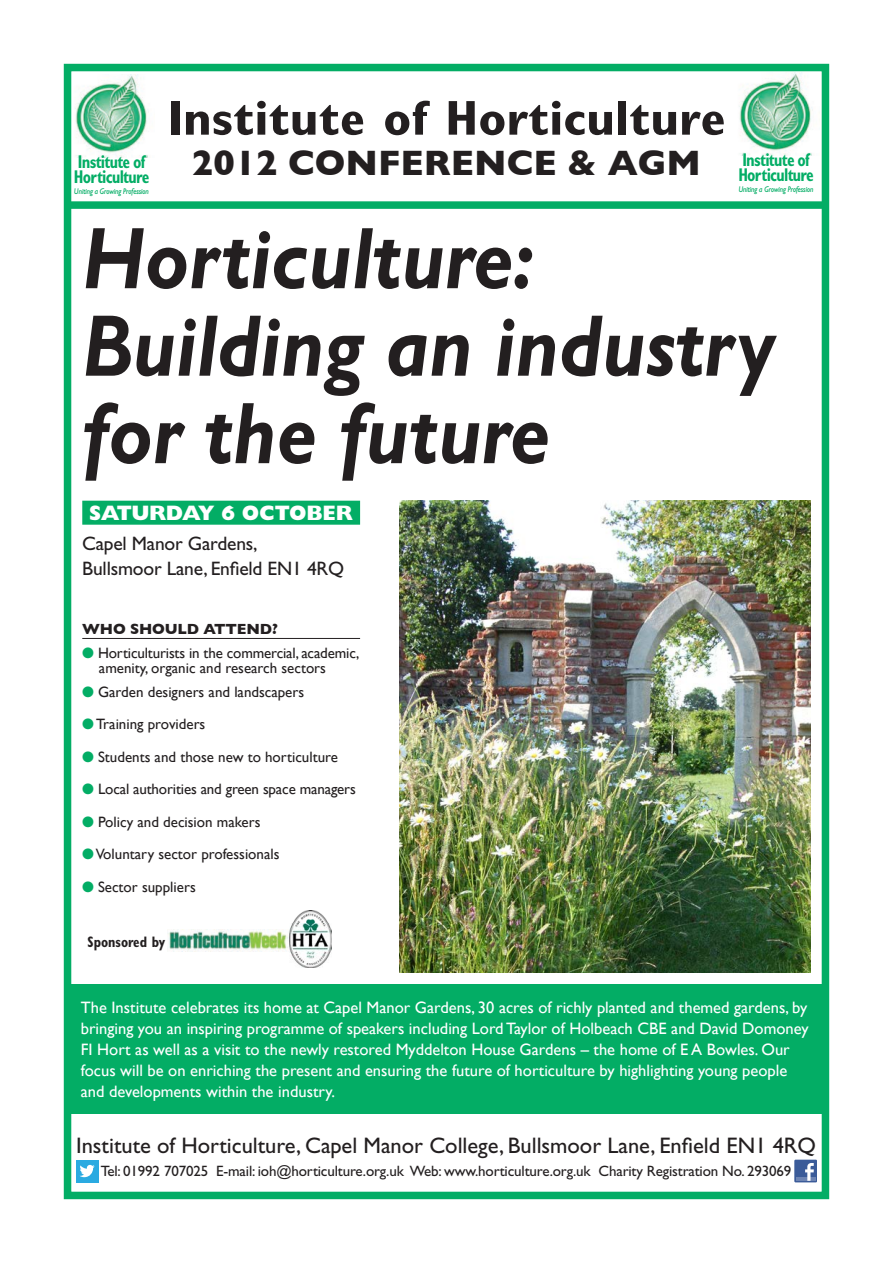
<style>
.page{position:relative;width:893px;height:1263px;background:#fff}
.page>*{position:absolute;margin:0;border:0;box-sizing:border-box;transform-origin:0 0}
.t1{font:italic 700 87.9px/87.4px "Gill Sans";color:#231f20;scale:.9 1}
.t2{font:700 condensed 49.2px "Gill Sans";color:#231f20;scale:1.1 1}
.t3{font:700 36px "Gill Sans";color:#231f20}
.t4{font:22.5px "Gill Sans";color:#231f20}
.t5{font:800 21px "Gill Sans";letter-spacing:-.01em;color:#fff}
.t6{font:19.5px "Gill Sans";letter-spacing:-.01em;color:#231f20}
.t7{font:700 condensed 18px/15px "Gill Sans BQ";letter-spacing:-.01em;color:#03ad65;scale:.9 1}
.t8{font:16.5px/21px "Gill Sans";color:#fff}
.t9{font:700 condensed 15.3px "Gill Sans";color:#231f20;scale:.9 1}
.t10{font:15px/15px "Gill Sans";color:#231f20}
.t11{font:15px "Gill Sans";letter-spacing:-.01em;color:#231f20}
.t12{font:700 15px "Gill Sans";letter-spacing:-.01em;color:#231f20}
.t13{font:italic 7.95px "Gill Sans BQ";letter-spacing:-.02em;color:#03ad65;scale:.9 1}
.s1{color:#03ad65}
</style>
<div class="page">
<img style="left:400px;top:500px;width:411px;height:472px">
<img style="left:739px;top:73px;width:74px;height:78px">
<svg style="left:740px;top:152px;width:72px;height:4px"></svg>
<img style="left:75px;top:75px;width:74px;height:78px">
<svg style="left:76px;top:154px;width:72px;height:4px"></svg>
<div style="left:68px;top:984px;width:758px;height:130px;background:#03ad65"></div>
<img style="left:289px;top:911px;width:43px;height:57px">
<img style="left:168px;top:929px;width:120px;height:22px">
<div style="left:64px;top:64px;width:765px;height:1135px;border:8px solid #03ad65"></div>
<div style="left:76px;top:1160px;width:22px;height:22px;background:#2aaae1"></div>
<svg style="left:79px;top:1165px;width:16px;height:12px"></svg>
<div style="left:794px;top:1160px;width:22px;height:22px;background:#3b5b99"></div>
<hr style="left:796px;top:1177px;width:19px;height:4px;background:#6d84b3">
<svg style="left:805px;top:1163px;width:9px;height:18px"></svg>
<div style="left:82px;top:501px;width:278px;height:24px;background:#03ad65"></div>
<hr style="left:82px;top:638px;width:278px;height:1px;background:#231f20">
<div style="left:68px;top:201px;width:757px;height:8px;background:#03ad65"></div>
<p class="t7" style="left:74px;top:154px;width:85px">Institute of<br>Horticulture</p>
<p class="t13" style="left:74px;top:186px;width:84px">Uniting a Growing Profession</p>
<p class="t2" style="left:167px;top:89px;width:509px">Institute of Horticulture</p>
<p class="t3" style="left:192px;top:142px;width:510px">2012 CONFERENCE &amp; AGM</p>
<p class="t7" style="left:739px;top:153px;width:85px">Institute of<br>Horticulture</p>
<p class="t13" style="left:739px;top:185px;width:84px">Uniting a Growing Profession</p>
<p class="t1" style="left:82px;top:217px;width:504px">Horticulture:</p>
<p class="t1" style="left:82px;top:305px;width:771px">Building an industry for the future</p>
<p class="t5" style="left:89px;top:500px;width:265px">SATURDAY 6 OCTOBER</p>
<p class="t6" style="left:82px;top:532px;width:177px">Capel Manor Gardens,</p>
<p class="t6" style="left:82px;top:557px;width:263px">Bullsmoor Lane, Enfield EN1 4RQ</p>
<p class="t12" style="left:82px;top:620px;width:197px">WHO SHOULD ATTEND?</p>
<p class="t10" style="left:99px;top:645px;width:262px;text-indent:-17px"><span class="s1">●</span> Horticulturists in the commercial, academic, amenity, organic and research sectors</p>
<p class="t10" style="left:82px;top:684px;width:223px"><span class="s1">●</span> Garden designers and landscapers</p>
<p class="t10" style="left:82px;top:717px;width:125px"><span class="s1">●</span>Training providers</p>
<p class="t10" style="left:82px;top:749px;width:257px"><span class="s1">●</span> Students and those new to horticulture</p>
<p class="t10" style="left:82px;top:782px;width:275px"><span class="s1">●</span> Local authorities and green space managers</p>
<p class="t10" style="left:82px;top:815px;width:180px"><span class="s1">●</span> Policy and decision makers</p>
<p class="t10" style="left:82px;top:847px;width:199px"><span class="s1">●</span>Voluntary sector professionals</p>
<p class="t10" style="left:82px;top:880px;width:115px"><span class="s1">●</span> Sector suppliers</p>
<p class="t9" style="left:88px;top:932px;width:88px">Sponsored by</p>
<p class="t8" style="left:81px;top:997px;width:729px">The Institute celebrates its home at Capel Manor Gardens, 30 acres of richly planted and themed gardens, by bringing you an inspiring programme of speakers including Lord Taylor of Holbeach CBE and David Domoney FI Hort as well as a visit to the newly restored Myddelton House Gardens – the home of E A Bowles. Our focus will be on enriching the present and ensuring the future of horticulture by highlighting young people and developments within the industry.</p>
<p class="t4" style="left:76px;top:1133px;width:741px">Institute of Horticulture, Capel Manor College, Bullsmoor Lane, Enfield EN1 4RQ</p>
<p class="t11" style="left:101px;top:1162px;width:692px">Tel: 01992 707025 E-mail: ioh@horticulture.org.uk Web: www.horticulture.org.uk Charity Registration No. 293069</p>
</div>
